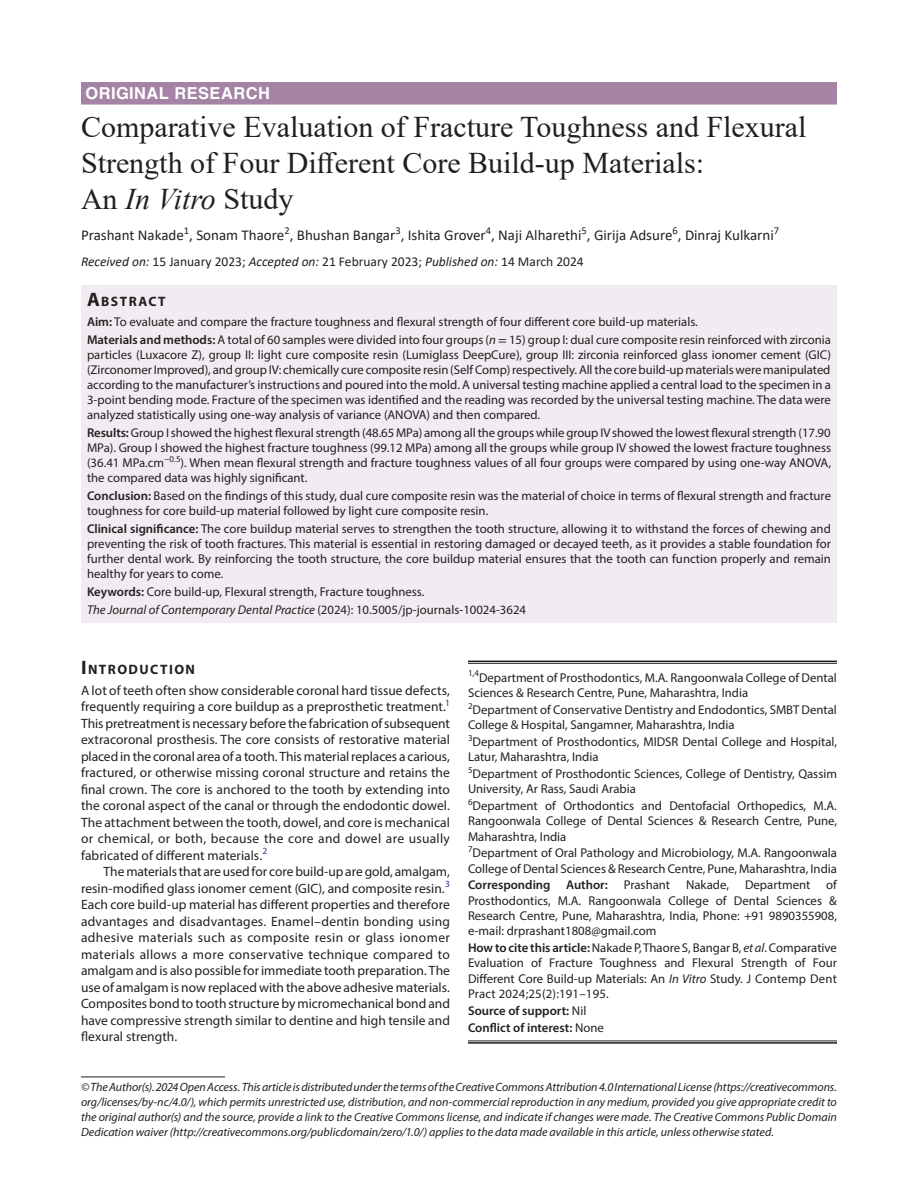
<style>
.page{position:relative;width:918px;height:1188px;background:#fff}
.page>*{position:absolute;margin:0;border:0;box-sizing:border-box;transform-origin:0 0}
.t1{font:30px/36px "Times New Roman";color:#231f20}
.ArticleType{font:700 16.5px "Helvetica LT Std";letter-spacing:.025em;color:#fff}
.AuthorName{font:15px "Calibri";color:#231f20}
.Head-1-first{font:700 13.65px "Myriad Pro";letter-spacing:.105em;color:#231f20}
.AbstractTitle{font:700 13.65px "Myriad Pro";letter-spacing:.105em;color:#231f20}
.Para-NoIndent{font:13.5px/16.5px "Myriad Pro";letter-spacing:.005em;color:#231f20;text-align:justify}
.Para-Indent{font:13.5px/16.5px "Myriad Pro";color:#231f20;text-align:justify}
.PAS_History{font:13.5px "Calibri";color:#231f20}
.Abstract-Para-first{font:12.75px/15px "Myriad Pro";color:#231f20;text-align:justify}
.Affiliation{font:12.75px/15.3px "Myriad Pro";color:#231f20}
.How_to_Cite{font:12.75px/15.3px "Myriad Pro";letter-spacing:.005em;color:#231f20;text-align:justify}
.Corresponding_Author{font:12.75px/15.3px "Myriad Pro";color:#231f20;text-align:justify}
.Affiliation-first{font:12.75px/15.3px "Myriad Pro";color:#231f20}
.JT_DOI{font:italic 12.75px "Myriad Pro";color:#231f20}
.Keywords{font:12.75px "Myriad Pro";color:#231f20}
.COI{font:600 12.75px "Myriad Pro";color:#231f20}
.Corresponding_Author-2{font:600 12.75px "Myriad Pro";color:#231f20}
.Source{font:600 12.75px "Myriad Pro";color:#231f20}
.FootNote{font:italic 12px/15px "Myriad Pro";color:#231f20;text-align:justify}
.s1{font-style:italic}
.s2{font-size:19.5px}
.s3{font-weight:600}
.s4{font-family:"STIX General"}
.s5{font-style:normal}
.s6{font-weight:400}
</style>
<div class="page">
<div style="left:81px;top:82px;width:756px;height:23px;background:#a483a5"></div>
<div style="left:81px;top:286px;width:756px;height:25px;background:#f0ecf1"></div>
<div style="left:81px;top:310px;width:756px;height:25px;background:#f0ecf1"></div>
<div style="left:81px;top:328px;width:756px;height:100px;background:#f0ecf1"></div>
<div style="left:81px;top:421px;width:756px;height:70px;background:#f0ecf1"></div>
<div style="left:81px;top:484px;width:756px;height:40px;background:#f0ecf1"></div>
<div style="left:81px;top:517px;width:756px;height:70px;background:#f0ecf1"></div>
<div style="left:81px;top:580px;width:756px;height:25px;background:#f0ecf1"></div>
<div style="left:81px;top:598px;width:756px;height:25px;background:#f0ecf1"></div>
<hr style="left:81px;top:1077px;width:144px;height:1px;background:#231f20">
<hr style="left:468px;top:661px;width:369px;height:1px;background:#231f20">
<hr style="left:468px;top:663px;width:369px;height:1px;background:#231f20">
<hr style="left:468px;top:1041px;width:369px;height:1px;background:#231f20">
<hr style="left:468px;top:1042px;width:369px;height:2px;background:#231f20">
<p class="ArticleType" style="left:86px;top:83px;width:186px">ORIGINAL RESEARCH</p>
<p class="t1" style="left:81px;top:108px;width:727px">Comparative Evaluation of Fracture Toughness and Flexural<br>Strength of Four Different Core Build-up Materials:<br>An <span class="s1">In Vitro</span> Study</p>
<p class="AuthorName" style="left:81px;top:225px;width:700px">Prashant Nakade<sup>1</sup>, Sonam Thaore<sup>2</sup>, Bhushan Bangar<sup>3</sup>, Ishita Grover<sup>4</sup>, Naji Alharethi<sup>5</sup>, Girija Adsure<sup>6</sup>, Dinraj Kulkarni<sup>7</sup></p>
<p class="PAS_History" style="left:81px;top:252px;width:504px"><span class="s1">Received on:</span> 15 January 2023; <span class="s1">Accepted on:</span> 21 February 2023; <span class="s1">Published on:</span> 14 March 2024</p>
<p class="AbstractTitle" style="left:87px;top:293px;width:80px"><span class="s2">A</span>BSTRACT</p>
<p class="Abstract-Para-first" style="left:87px;top:314px;width:612px"><span class="s3">Aim:</span> To evaluate and compare the fracture toughness and flexural strength of four different core build-up materials.</p>
<p class="Abstract-Para-first" style="left:87px;top:332px;width:746px"><span class="s3">Materials and methods:</span> A total of 60 samples were divided into four groups (<span class="s1">n</span> <span class="s4">=</span> 15) group I: dual cure composite resin reinforced with zirconia particles (Luxacore Z), group II: light cure composite resin (Lumiglass DeepCure), group III: zirconia reinforced glass ionomer cement (GIC) (Zirconomer Improved), and group IV: chemically cure composite resin (Self Comp) respectively. All the core build-up materials were manipulated according to the manufacturer’s instructions and poured into the mold. A universal testing machine applied a central load to the specimen in a 3-point bending mode. Fracture of the specimen was identified and the reading was recorded by the universal testing machine. The data were analyzed statistically using one-way analysis of variance (ANOVA) and then compared.</p>
<p class="Abstract-Para-first" style="left:87px;top:425px;width:746px"><span class="s3">Results:</span> Group I showed the highest flexural strength (48.65 MPa) among all the groups while group IV showed the lowest flexural strength (17.90<br>MPa). Group I showed the highest fracture toughness (99.12 MPa) among all the groups while group IV showed the lowest fracture toughness (36.41 MPa.cm<sup>−0.5</sup>). When mean flexural strength and fracture toughness values of all four groups were compared by using one-way ANOVA, the compared data was highly significant.</p>
<p class="Abstract-Para-first" style="left:87px;top:488px;width:746px"><span class="s3">Conclusion:</span> Based on the findings of this study, dual cure composite resin was the material of choice in terms of flexural strength and fracture toughness for core build-up material followed by light cure composite resin.</p>
<p class="Abstract-Para-first" style="left:87px;top:521px;width:745px"><span class="s3">Clinical significance:</span> The core buildup material serves to strengthen the tooth structure, allowing it to withstand the forces of chewing and preventing the risk of tooth fractures. This material is essential in restoring damaged or decayed teeth, as it provides a stable foundation for further dental work. By reinforcing the tooth structure, the core buildup material ensures that the tooth can function properly and remain healthy for years to come.</p>
<p class="Keywords" style="left:87px;top:584px;width:339px"><span class="s3">Keywords:</span> Core build-up, Flexural strength, Fracture toughness.</p>
<p class="JT_DOI" style="left:87px;top:602px;width:441px">The Journal of Contemporary Dental Practice <span class="s5">(2024): 10.5005/jp-journals-10024-3624</span></p>
<p class="Head-1-first" style="left:81px;top:660px;width:116px"><span class="s2">I</span>NTRODUCTION</p>
<p class="Para-NoIndent" style="left:81px;top:682px;width:371px">A lot of teeth often show considerable coronal hard tissue defects, frequently requiring a core buildup as a preprosthetic treatment.<sup>1<br></sup>This pretreatment is necessary before the fabrication of subsequent extracoronal prosthesis. The core consists of restorative material placed in the coronal area of a tooth. This material replaces a carious, fractured, or otherwise missing coronal structure and retains the final crown. The core is anchored to the tooth by extending into the coronal aspect of the canal or through the endodontic dowel.<br>The attachment between the tooth, dowel, and core is mechanical or chemical, or both, because the core and dowel are usually fabricated of different materials.<sup>2</sup></p>
<p class="Para-Indent" style="left:81px;top:863px;width:371px;text-indent:22px">The materials that are used for core build-up are gold, amalgam, resin-modified glass ionomer cement (GIC), and composite resin.<sup>3<br></sup>Each core build-up material has different properties and therefore advantages and disadvantages. Enamel–dentin bonding using adhesive materials such as composite resin or glass ionomer materials allows a more conservative technique compared to amalgam and is also possible for immediate tooth preparation. The use of amalgam is now replaced with the above adhesive materials.<br>Composites bond to tooth structure by micromechanical bond and have compressive strength similar to dentine and high tensile and flexural strength.</p>
<p class="FootNote" style="left:81px;top:1079px;width:758px">© The Author(s). 2024 Open Access. This article is distributed under the terms of the Creative Commons Attribution 4.0 International License (https://creativecommons. org/licenses/by-nc/4.0/), which permits unrestricted use, distribution, and non-commercial reproduction in any medium, provided you give appropriate credit to the original author(s) and the source, provide a link to the Creative Commons license, and indicate if changes were made. The Creative Commons Public Domain Dedication waiver (http://creativecommons.org/publicdomain/zero/1.0/) applies to the data made available in this article, unless otherwise stated.</p>
<p class="Affiliation-first" style="left:468px;top:669px;width:370px"><sup>1,4</sup>Department of Prosthodontics, M.A. Rangoonwala College of Dental<br>Sciences &amp; Research Centre, Pune, Maharashtra, India</p>
<p class="Affiliation" style="left:468px;top:702px;width:370px"><sup>2</sup>Department of Conservative Dentistry and Endodontics, SMBT Dental<br>College &amp; Hospital, Sangamner, Maharashtra, India</p>
<p class="Affiliation" style="left:468px;top:734px;width:371px"><sup>3</sup>Department of Prosthodontics, MIDSR Dental College and Hospital,<br>Latur, Maharashtra, India</p>
<p class="Affiliation" style="left:468px;top:766px;width:371px"><sup>5</sup>Department of Prosthodontic Sciences, College of Dentistry, Qassim<br>University, Ar Rass, Saudi Arabia</p>
<p class="Affiliation" style="left:468px;top:798px;width:371px;text-align:justify"><sup>6</sup>Department of Orthodontics and Dentofacial Orthopedics, M.A.<br>Rangoonwala College of Dental Sciences &amp; Research Centre, Pune, Maharashtra, India</p>
<p class="Affiliation" style="left:468px;top:845px;width:371px"><sup>7</sup>Department of Oral Pathology and Microbiology, M.A. Rangoonwala<br>College of Dental Sciences &amp; Research Centre, Pune, Maharashtra, India</p>
<p class="Corresponding_Author-2" style="left:468px;top:877px;width:141px">Corresponding Author:</p>
<p class="Corresponding_Author" style="left:624px;top:877px;width:48px">Prashant</p>
<p class="Corresponding_Author" style="left:686px;top:877px;width:44px">Nakade,</p>
<p class="Corresponding_Author" style="left:745px;top:877px;width:67px">Department</p>
<p class="Corresponding_Author" style="left:468px;top:877px;width:371px;text-indent:358px">of Prosthodontics, M.A. Rangoonwala College of Dental Sciences &amp; Research Centre, Pune, Maharashtra, India, Phone: +91 9890355908, e-mail: drprashant1808@gmail.com</p>
<p class="How_to_Cite" style="left:468px;top:940px;width:370px"><span class="s3">How to cite this article:</span> Nakade P, Thaore S, Bangar B, <span class="s1">et al</span>. Comparative Evaluation of Fracture Toughness and Flexural Strength of Four Different Core Build-up Materials: An <span class="s1">In Vitro</span> Study. J Contemp Dent Pract 2024;25(2):191–195.</p>
<p class="Source" style="left:468px;top:1002px;width:120px">Source of support: <span class="s6">Nil</span></p>
<p class="COI" style="left:468px;top:1019px;width:137px">Conflict of interest: <span class="s6">None</span></p>
</div>
